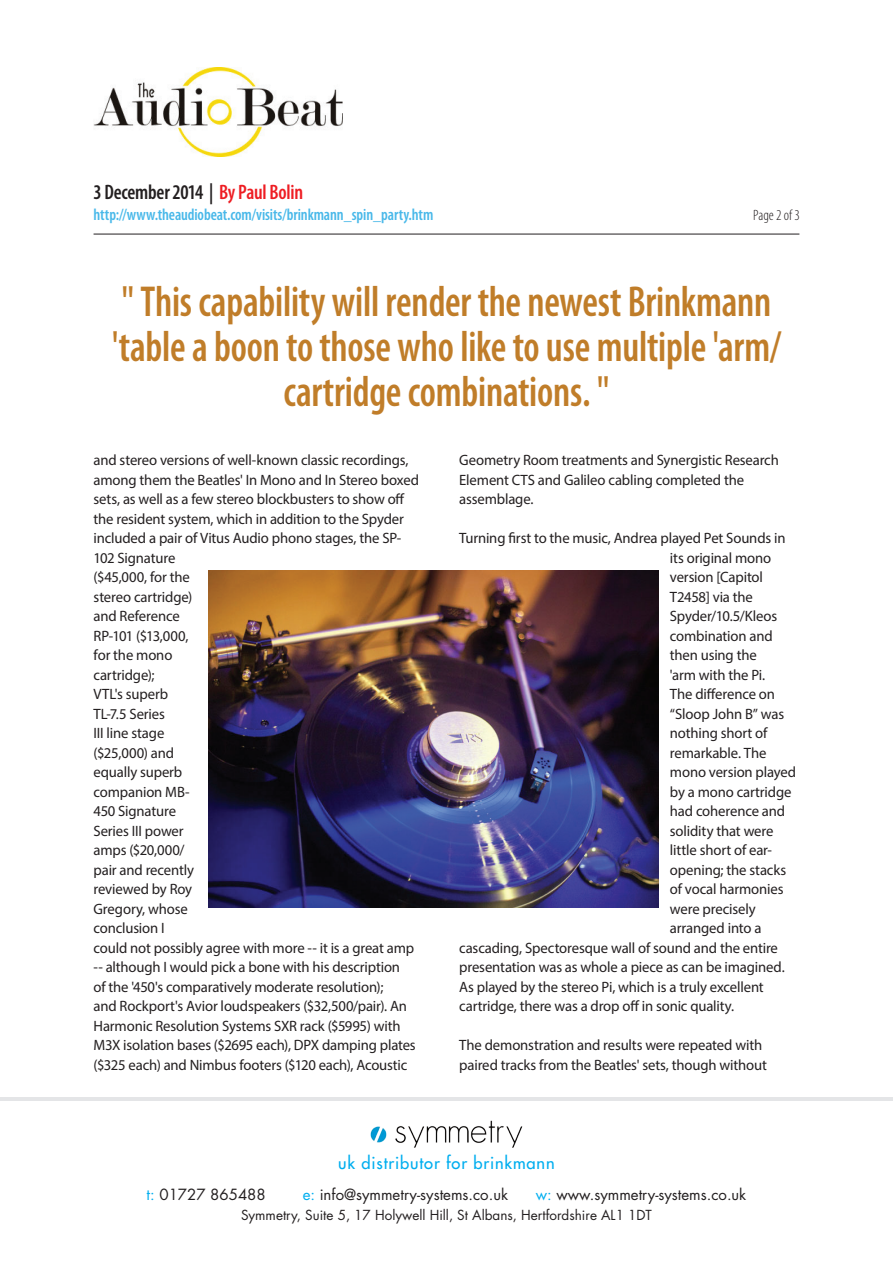
<style>
.page{position:relative;width:893px;height:1263px;background:#fff}
.page>*{position:absolute;margin:0;border:0;box-sizing:border-box;transform-origin:0 0}
.t1{font:600 condensed 43.5px/45px "Myriad Pro";letter-spacing:-.005em;color:#c07d29;text-align:center;scale:.91 1}
.t2{font:600 condensed 21px "Myriad Pro";letter-spacing:-.01em;color:#231f20;scale:.96 1}
.t3{font:600 condensed 16.5px "Myriad Pro";letter-spacing:-.005em;color:#48b8e9;scale:.96 1}
.t4{font:16.5px "Futura";letter-spacing:.05em;color:#00aeef}
.t5{font:15px/19.5px "Myriad Pro";letter-spacing:-.01em;color:#231f20}
.t6{font:15px "Futura";color:#231f20}
.t7{font:300 condensed 15px "Myriad Pro";color:#231f20}
.t8{font:13.5px "Futura";color:#231f20}
.s1{color:#ee1d23}
.s2{color:#00aeef}
</style>
<div class="page">
<hr style="left:94px;top:234px;width:705px;height:1px;background:#231f20">
<img style="left:209px;top:570px;width:450px;height:338px">
<img style="left:94px;top:67px;width:249px;height:89px">
<img style="left:370px;top:1120px;width:153px;height:28px">
<hr style="left:0;top:1097px;width:893px;height:4px;background:#e4e5e7">
<h2 class="t2" style="left:94px;top:179px;width:220px">3 December 2014 | <span class="s1">By Paul Bolin</span></h2>
<p class="t3" style="left:94px;top:204px;width:355px">http://www.theaudiobeat.com/visits/brinkmann_spin_party.htm</p>
<p class="t7" style="left:753px;top:206px;width:48px">Page 2 of 3</p>
<h1 class="t1" style="left:112px;top:278px;width:737px">" This capability will render the newest Brinkmann 'table a boon to those who like to use multiple 'arm/ cartridge combinations. "</h1>
<p class="t5" style="left:94px;top:450px;width:327px">and stereo versions of well-known classic recordings, among them the Beatles' In Mono and In Stereo boxed sets, as well as a few stereo blockbusters to show off the resident system, which in addition to the Spyder included a pair of Vitus Audio phono stages, the SP-<br>102 Signature<br>($45,000, for the<br>stereo cartridge)<br>and Reference<br>RP-101 ($13,000,<br>for the mono<br>cartridge);<br>VTL's superb<br>TL-7.5 Series<br>III line stage<br>($25,000) and<br>equally superb<br>companion MB-<br>450 Signature<br>Series III power<br>amps ($20,000/<br>pair and recently<br>reviewed by Roy<br>Gregory, whose<br>conclusion I<br>could not possibly agree with more -- it is a great amp -- although I would pick a bone with his description<br>of the '450's comparatively moderate resolution);<br>and Rockport's Avior loudspeakers ($32,500/pair). An<br>Harmonic Resolution Systems SXR rack ($5995) with<br>M3X isolation bases ($2695 each), DPX damping plates ($325 each) and Nimbus footers ($120 each), Acoustic</p>
<p class="t5" style="left:459px;top:450px;width:321px">Geometry Room treatments and Synergistic Research<br>Element CTS and Galileo cabling completed the assemblage.</p>
<p class="t5" style="left:459px;top:528px;width:328px">Turning first to the music, Andrea played Pet Sounds in</p>
<p class="t5" style="left:670px;top:548px;width:103px">its original mono</p>
<p class="t5" style="left:670px;top:567px;width:95px">version [Capitol</p>
<p class="t5" style="left:670px;top:587px;width:85px">T2458] via the</p>
<p class="t5" style="left:670px;top:606px;width:109px">Spyder/10.5/Kleos</p>
<p class="t5" style="left:670px;top:626px;width:104px">combination and</p>
<p class="t5" style="left:670px;top:645px;width:88px">then using the</p>
<p class="t5" style="left:670px;top:665px;width:97px">'arm with the Pi.</p>
<p class="t5" style="left:670px;top:684px;width:107px">The difference on</p>
<p class="t5" style="left:670px;top:704px;width:116px">“Sloop John B” was</p>
<p class="t5" style="left:670px;top:723px;width:99px">nothing short of</p>
<p class="t5" style="left:670px;top:743px;width:98px">remarkable. The</p>
<p class="t5" style="left:670px;top:762px;width:128px">mono version played</p>
<p class="t5" style="left:670px;top:782px;width:123px">by a mono cartridge</p>
<p class="t5" style="left:670px;top:801px;width:117px">had coherence and</p>
<p class="t5" style="left:670px;top:821px;width:105px">solidity that were</p>
<p class="t5" style="left:670px;top:840px;width:104px">little short of ear-</p>
<p class="t5" style="left:670px;top:860px;width:118px">opening; the stacks</p>
<p class="t5" style="left:670px;top:879px;width:115px">of vocal harmonies</p>
<p class="t5" style="left:670px;top:899px;width:87px">were precisely</p>
<p class="t5" style="left:670px;top:918px;width:93px">arranged into a</p>
<p class="t5" style="left:459px;top:938px;width:320px">cascading, Spectoresque wall of sound and the entire</p>
<p class="t5" style="left:459px;top:957px;width:327px">presentation was as whole a piece as can be imagined.</p>
<p class="t5" style="left:459px;top:977px;width:306px">As played by the stereo Pi, which is a truly excellent</p>
<p class="t5" style="left:459px;top:996px;width:276px">cartridge, there was a drop off in sonic quality.</p>
<p class="t5" style="left:459px;top:1035px;width:309px">The demonstration and results were repeated with paired tracks from the Beatles' sets, though without</p>
<p class="t4" style="left:338px;top:1152px;width:218px">uk distributor for brinkmann</p>
<p class="t6" style="left:147px;top:1185px;width:121px"><span class="s2">t:</span> 01727 865488</p>
<p class="t6" style="left:303px;top:1185px;width:207px"><span class="s2">e:</span> info@symmetry-systems.co.uk</p>
<p class="t6" style="left:536px;top:1185px;width:212px"><span class="s2">w:</span> www.symmetry-systems.co.uk</p>
<p class="t8" style="left:241px;top:1206px;width:412px">Symmetry, Suite 5, 17 Holywell Hill, St Albans, Hertfordshire AL1 1DT</p>
</div>
